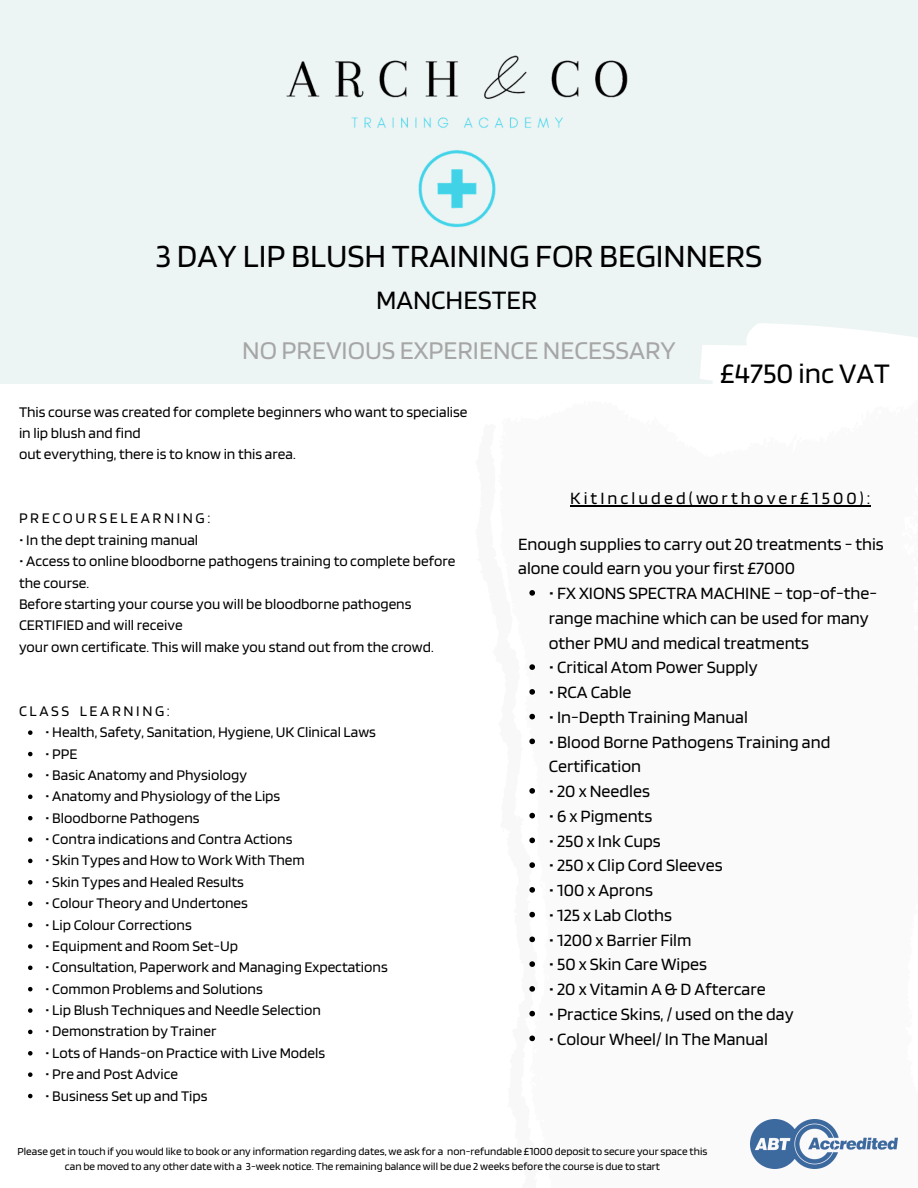
<style>
.page{position:relative;width:918px;height:1188px;background:#edf4f4}
.page>*{position:absolute;margin:0;border:0;box-sizing:border-box;transform-origin:0 0}
.t1{font:33.75px "Blinker";color:#000}
.t2{font:29.55px "Blinker";color:#000}
.t3{font:27.75px "Blinker";color:#000}
.t4{font:26.7px "Blinker";color:#a6a6a6}
.t5{font:18px/24.8px "Blinker";color:#000}
.t6{font:18px "Blinker";letter-spacing:.17em;color:#000}
.t7{font:15.3px/21.3px "Blinker";color:#000}
.t8{font:15.3px "Blinker";letter-spacing:.17em;color:#000}
.t9{font:11.25px/15.6px "Blinker";color:#000;text-align:center}
</style>
<div class="page">
<div style="left:0;top:384px;width:918px;height:804px;background:#fff"></div>
<img style="left:286px;top:55px;width:342px;height:173px">
<svg style="left:701px;top:323px;width:217px;height:37px;fill:#fff"></svg>
<div style="left:700px;top:360px;width:218px;height:24px;background:#fff"></div>
<svg style="left:530px;top:505px;width:368px;height:664px"></svg>
<svg style="left:529px;top:590px;width:6px;height:6px"></svg>
<svg style="left:529px;top:664px;width:6px;height:6px"></svg>
<svg style="left:529px;top:689px;width:6px;height:6px"></svg>
<svg style="left:529px;top:714px;width:6px;height:5px"></svg>
<svg style="left:529px;top:739px;width:6px;height:5px"></svg>
<svg style="left:529px;top:788px;width:6px;height:6px"></svg>
<svg style="left:529px;top:813px;width:6px;height:5px"></svg>
<svg style="left:529px;top:838px;width:6px;height:5px"></svg>
<svg style="left:529px;top:862px;width:6px;height:6px"></svg>
<svg style="left:529px;top:887px;width:6px;height:6px"></svg>
<svg style="left:529px;top:912px;width:6px;height:5px"></svg>
<svg style="left:529px;top:937px;width:6px;height:5px"></svg>
<svg style="left:529px;top:961px;width:6px;height:6px"></svg>
<svg style="left:529px;top:986px;width:6px;height:6px"></svg>
<svg style="left:529px;top:1011px;width:6px;height:5px"></svg>
<svg style="left:529px;top:1036px;width:6px;height:5px"></svg>
<hr style="left:570px;top:505px;width:300px;height:1px;background:#000">
<svg style="left:28px;top:730px;width:5px;height:5px"></svg>
<svg style="left:28px;top:752px;width:5px;height:4px"></svg>
<svg style="left:28px;top:773px;width:5px;height:5px"></svg>
<svg style="left:28px;top:795px;width:5px;height:4px"></svg>
<svg style="left:28px;top:816px;width:5px;height:4px"></svg>
<svg style="left:28px;top:837px;width:5px;height:5px"></svg>
<svg style="left:28px;top:859px;width:5px;height:4px"></svg>
<svg style="left:28px;top:880px;width:5px;height:5px"></svg>
<svg style="left:28px;top:901px;width:5px;height:5px"></svg>
<svg style="left:28px;top:923px;width:5px;height:4px"></svg>
<svg style="left:28px;top:944px;width:5px;height:5px"></svg>
<svg style="left:28px;top:966px;width:5px;height:4px"></svg>
<svg style="left:28px;top:987px;width:5px;height:4px"></svg>
<svg style="left:28px;top:1008px;width:5px;height:5px"></svg>
<svg style="left:28px;top:1030px;width:5px;height:4px"></svg>
<svg style="left:28px;top:1051px;width:5px;height:5px"></svg>
<svg style="left:28px;top:1072px;width:5px;height:5px"></svg>
<svg style="left:28px;top:1094px;width:5px;height:4px"></svg>
<h1 class="t1" style="left:156px;top:235px;width:608px">3 DAY LIP BLUSH TRAINING FOR BEGINNERS</h1>
<h1 class="t3" style="left:376px;top:282px;width:163px">MANCHESTER</h1>
<p class="t4" style="left:242px;top:334px;width:435px">NO PREVIOUS EXPERIENCE NECESSARY</p>
<h3 class="t2" style="left:720px;top:354px;width:171px">£4750 inc VAT</h3>
<h4 class="t7" style="left:19px;top:400px;width:450px">This course was created for complete beginners who want to specialise in lip blush and find<br>out everything, there is to know in this area.</h4>
<h6 class="t8" style="left:19px;top:509px;width:193px">PRECOURSELEARNING:</h6>
<h6 class="t7" style="left:19px;top:529px;width:181px">• In the dept training manual</h6>
<h6 class="t7" style="left:19px;top:550px;width:438px">• Access to online bloodborne pathogens training to complete before the course.<br>Before starting your course you will be bloodborne pathogens CERTIFIED and will receive<br>your own certificate. This will make you stand out from the crowd.</h6>
<h6 class="t8" style="left:19px;top:701px;width:152px">CLASS LEARNING:</h6>
<h5 class="t7" style="left:45px;top:721px;width:332px">• Health, Safety, Sanitation, Hygiene, UK Clinical Laws</h5>
<h6 class="t7" style="left:45px;top:742px;width:34px">• PPE</h6>
<h6 class="t7" style="left:45px;top:764px;width:203px">• Basic Anatomy and Physiology</h6>
<h6 class="t7" style="left:45px;top:785px;width:237px">• Anatomy and Physiology of the Lips</h6>
<h6 class="t7" style="left:45px;top:807px;width:156px">• Bloodborne Pathogens</h6>
<h6 class="t7" style="left:45px;top:828px;width:249px">• Contra indications and Contra Actions</h6>
<h6 class="t7" style="left:45px;top:849px;width:261px">• Skin Types and How to Work With Them</h6>
<h6 class="t7" style="left:45px;top:871px;width:200px">• Skin Types and Healed Results</h6>
<h6 class="t7" style="left:45px;top:892px;width:204px">• Colour Theory and Undertones</h6>
<h6 class="t7" style="left:45px;top:913px;width:148px">• Lip Colour Corrections</h6>
<h6 class="t7" style="left:45px;top:935px;width:195px">• Equipment and Room Set-Up</h6>
<h6 class="t7" style="left:45px;top:956px;width:344px">• Consultation, Paperwork and Managing Expectations</h6>
<h6 class="t7" style="left:45px;top:978px;width:219px">• Common Problems and Solutions</h6>
<h6 class="t7" style="left:45px;top:999px;width:277px">• Lip Blush Techniques and Needle Selection</h6>
<h6 class="t7" style="left:45px;top:1020px;width:173px">• Demonstration by Trainer</h6>
<h6 class="t7" style="left:45px;top:1042px;width:282px">• Lots of Hands-on Practice with Live Models</h6>
<h6 class="t7" style="left:45px;top:1063px;width:135px">• Pre and Post Advice</h6>
<h6 class="t7" style="left:45px;top:1084px;width:164px">• Business Set up and Tips</h6>
<h4 class="t6" style="left:570px;top:487px;width:302px">KitIncluded(worthover£1500):</h4>
<p class="t5" style="left:518px;top:531px;width:367px">Enough supplies to carry out 20 treatments - this alone could earn you your first £7000</p>
<h4 class="t5" style="left:549px;top:580px;width:330px">• FX XIONS SPECTRA MACHINE – top-of-the&shy;range machine which can be used for many other PMU and medical treatments</h4>
<h4 class="t5" style="left:549px;top:654px;width:210px">• Critical Atom Power Supply</h4>
<h4 class="t5" style="left:549px;top:679px;width:84px">• RCA Cable</h4>
<h4 class="t5" style="left:549px;top:704px;width:201px">• In-Depth Training Manual</h4>
<h4 class="t5" style="left:549px;top:729px;width:283px">• Blood Borne Pathogens Training and<br>Certification</h4>
<h4 class="t5" style="left:549px;top:778px;width:103px">• 20 x Needles</h4>
<h4 class="t5" style="left:549px;top:803px;width:105px">• 6 x Pigments</h4>
<h4 class="t5" style="left:549px;top:828px;width:113px">• 250 x Ink Cups</h4>
<h4 class="t5" style="left:549px;top:852px;width:175px">• 250 x Clip Cord Sleeves</h4>
<h4 class="t5" style="left:549px;top:877px;width:106px">• 100 x Aprons</h4>
<h4 class="t5" style="left:549px;top:902px;width:125px">• 125 x Lab Cloths</h4>
<h4 class="t5" style="left:549px;top:927px;width:144px">• 1200 x Barrier Film</h4>
<h4 class="t5" style="left:549px;top:951px;width:160px">• 50 x Skin Care Wipes</h4>
<h4 class="t5" style="left:549px;top:976px;width:219px">• 20 x Vitamin A &amp; D Aftercare</h4>
<h4 class="t5" style="left:549px;top:1001px;width:246px">• Practice Skins, / used on the day</h4>
<h4 class="t5" style="left:549px;top:1026px;width:221px">• Colour Wheel/ In The Manual</h4>
<h6 class="t9" style="left:18px;top:1143px;width:691px">Please get in touch if you would like to book or any information regarding dates, we ask for a non-refundable £1000 deposit to secure your space this can be moved to any other date with a 3-week notice. The remaining balance will be due 2 weeks before the course is due to start</h6>
</div>
